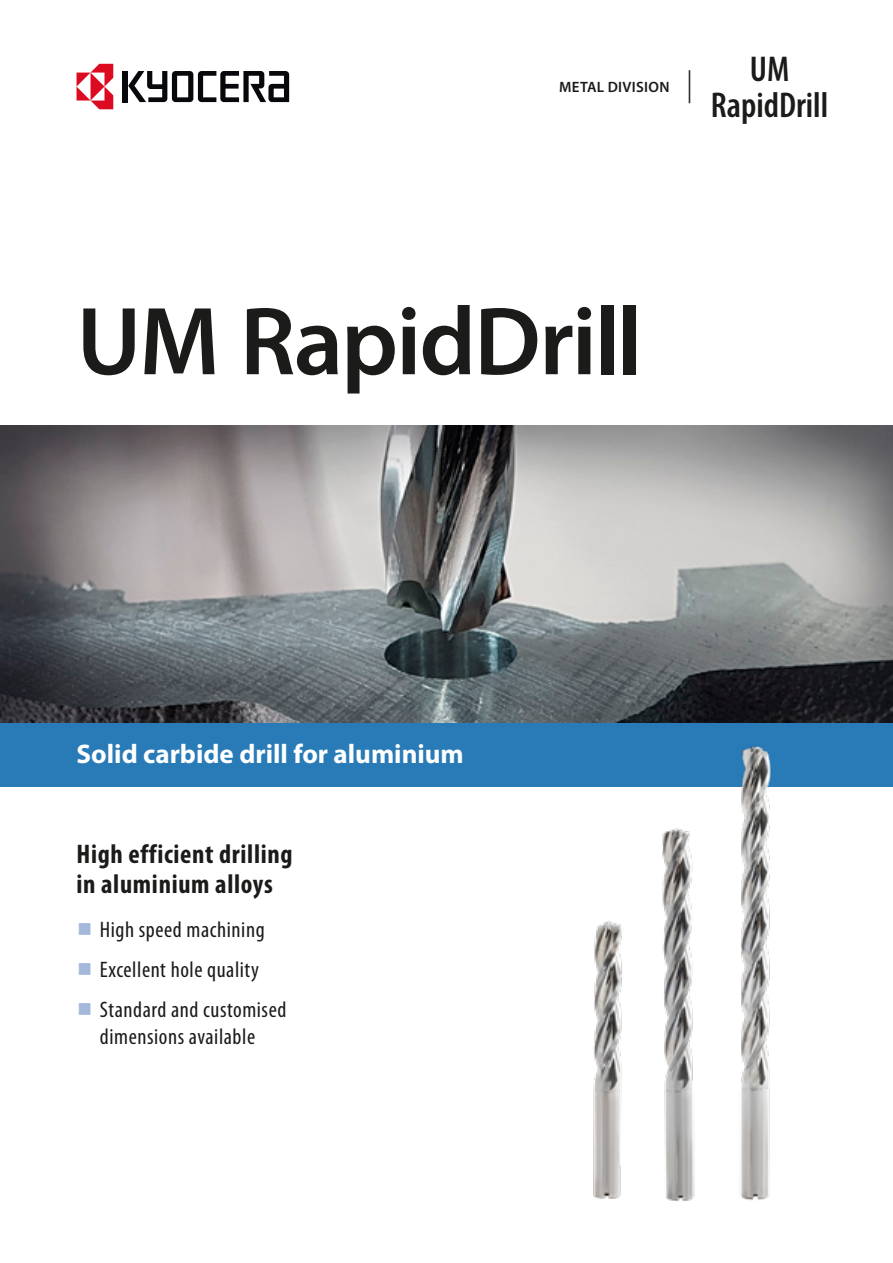
<style>
.page{position:relative;width:893px;height:1263px;background:#fff}
.page>*{position:absolute;margin:0;border:0;box-sizing:border-box;transform-origin:0 0}
.t1{font:600 97.5px "Myriad Pro";letter-spacing:-.02em;color:#1b1b1a}
.t2{font:600 condensed 36px/36px "Myriad Pro";color:#1b1b1a;text-align:center}
.t3{font:700 condensed 27px/30px "Myriad Pro";letter-spacing:.025em;color:#1b1b1a}
.t4{font:700 27px "Myriad Pro";color:#fff}
.t5{font:condensed 22.5px/39.8px "Myriad Pro";letter-spacing:.025em;color:#1b1b1a}
.t6{font:600 15px "Myriad Pro";letter-spacing:.02em;color:#1b1b1a}
.s1{font-weight:300;font-size:33px}
</style>
<div class="page">
<img style="left:0;top:425px;width:893px;height:298px">
<div style="left:123px;top:71px;width:5px;height:31px;background:#07080b"></div>
<svg style="left:128px;top:71px;width:161px;height:31px"></svg>
<svg style="left:77px;top:64px;width:36px;height:45px"></svg>
<div style="left:0;top:723px;width:893px;height:64px;background:#297bb7"></div>
<img style="left:740px;top:745px;width:32px;height:456px">
<img style="left:593px;top:921px;width:29px;height:278px">
<img style="left:662px;top:828px;width:33px;height:373px">
<p class="t6" style="left:559px;top:78px;width:135px">METAL DIVISION <span class="s1">|</span></p>
<h2 class="t2" style="left:711px;top:50px;width:119px">UM<br>RapidDrill</h2>
<h1 class="t1" style="left:77px;top:279px;width:567px">UM RapidDrill</h1>
<p class="t4" style="left:77px;top:736px;width:389px">Solid carbide drill for aluminium</p>
<p class="t3" style="left:77px;top:839px;width:218px">High efficient drilling in aluminium alloys</p>
<p class="t5" style="left:100px;top:910px;width:188px">High speed machining<br>Excellent hole quality<br>Standard and customised</p>
<p class="t5" style="left:100px;top:1016px;width:157px">dimensions available</p>
</div>
